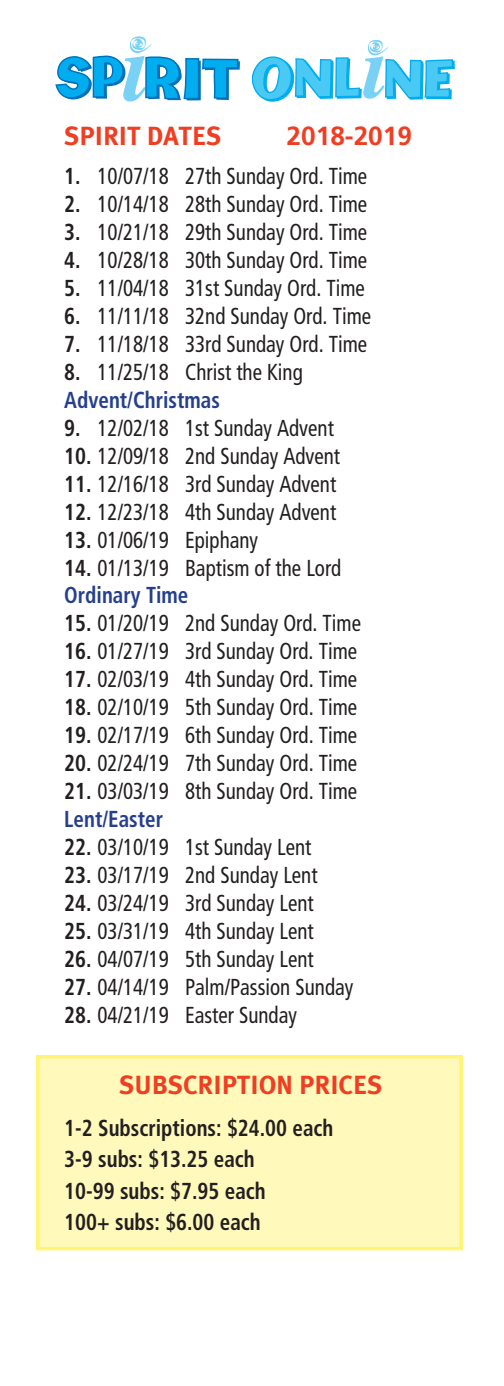
<style>
.page{position:relative;width:504px;height:1386px;background:#fff}
.page>*{position:absolute;margin:0;border:0;box-sizing:border-box;transform-origin:0 0}
.t1{font:700 26.25px "Meta Plus";color:#ef3e22}
.t2{font:700 26.25px "Frutiger";color:#ef3e22}
.t3{font:condensed 23.1px/28px "Frutiger";color:#231f20;scale:.91 1}
.t4{font:700 condensed 23.1px/31.5px "Frutiger";color:#231f20;scale:.91 1}
.s1{font-weight:700}
.s2{font-weight:700;color:#253f8e}
</style>
<div class="page">
<div style="left:36px;top:1055px;width:427px;height:195px;background:#fff9bc;border:4px solid #fff573"></div>
<svg style="left:251px;top:40px;width:204px;height:62px"></svg>
<svg style="left:55px;top:36px;width:185px;height:65px"></svg>
<p class="t1" style="left:64px;top:121px;width:159px">SPIRIT DATES</p>
<p class="t2" style="left:287px;top:120px;width:127px">2018-2019</p>
<p class="t3" style="left:64px;top:162px;width:334px"><span class="s1">1.</span> 10/07/18 27th Sunday Ord. Time</p>
<p class="t3" style="left:64px;top:190px;width:334px"><span class="s1">2.</span> 10/14/18 28th Sunday Ord. Time</p>
<p class="t3" style="left:64px;top:218px;width:334px"><span class="s1">3.</span> 10/21/18 29th Sunday Ord. Time</p>
<p class="t3" style="left:64px;top:246px;width:334px"><span class="s1">4.</span> 10/28/18 30th Sunday Ord. Time</p>
<p class="t3" style="left:64px;top:274px;width:332px"><span class="s1">5.</span> 11/04/18 31st Sunday Ord. Time</p>
<p class="t3" style="left:64px;top:302px;width:339px"><span class="s1">6.</span> 11/11/18 32nd Sunday Ord. Time</p>
<p class="t3" style="left:64px;top:330px;width:334px"><span class="s1">7.</span> 11/18/18 33rd Sunday Ord. Time</p>
<p class="t3" style="left:64px;top:358px;width:264px"><span class="s1">8.</span> 11/25/18 Christ the King<br><span class="s2">Advent/Christmas</span></p>
<p class="t3" style="left:64px;top:414px;width:298px"><span class="s1">9.</span> 12/02/18 1st Sunday Advent</p>
<p class="t3" style="left:64px;top:442px;width:305px"><span class="s1">10.</span> 12/09/18 2nd Sunday Advent</p>
<p class="t3" style="left:64px;top:470px;width:300px"><span class="s1">11.</span> 12/16/18 3rd Sunday Advent</p>
<p class="t3" style="left:64px;top:498px;width:300px"><span class="s1">12.</span> 12/23/18 4th Sunday Advent</p>
<p class="t3" style="left:64px;top:526px;width:215px"><span class="s1">13.</span> 01/06/19 Epiphany</p>
<p class="t3" style="left:64px;top:554px;width:306px"><span class="s1">14.</span> 01/13/19 Baptism of the Lord<br><span class="s2">Ordinary Time</span></p>
<p class="t3" style="left:64px;top:610px;width:328px"><span class="s1">15.</span> 01/20/19 2nd Sunday Ord. Time</p>
<p class="t3" style="left:64px;top:638px;width:323px"><span class="s1">16.</span> 01/27/19 3rd Sunday Ord. Time</p>
<p class="t3" style="left:64px;top:666px;width:323px"><span class="s1">17.</span> 02/03/19 4th Sunday Ord. Time</p>
<p class="t3" style="left:64px;top:694px;width:323px"><span class="s1">18.</span> 02/10/19 5th Sunday Ord. Time</p>
<p class="t3" style="left:64px;top:722px;width:323px"><span class="s1">19.</span> 02/17/19 6th Sunday Ord. Time</p>
<p class="t3" style="left:64px;top:750px;width:323px"><span class="s1">20.</span> 02/24/19 7th Sunday Ord. Time</p>
<p class="t3" style="left:64px;top:778px;width:323px"><span class="s1">21.</span> 03/03/19 8th Sunday Ord. Time<br><span class="s2">Lent/Easter</span></p>
<p class="t3" style="left:64px;top:834px;width:273px"><span class="s1">22.</span> 03/10/19 1st Sunday Lent</p>
<p class="t3" style="left:64px;top:862px;width:280px"><span class="s1">23.</span> 03/17/19 2nd Sunday Lent</p>
<p class="t3" style="left:64px;top:890px;width:276px"><span class="s1">24.</span> 03/24/19 3rd Sunday Lent</p>
<p class="t3" style="left:64px;top:918px;width:276px"><span class="s1">25.</span> 03/31/19 4th Sunday Lent</p>
<p class="t3" style="left:64px;top:946px;width:276px"><span class="s1">26.</span> 04/07/19 5th Sunday Lent</p>
<p class="t3" style="left:64px;top:974px;width:319px"><span class="s1">27.</span> 04/14/19 Palm/Passion Sunday</p>
<p class="t3" style="left:64px;top:1002px;width:257px"><span class="s1">28.</span> 04/21/19 Easter Sunday</p>
<p class="t1" style="left:119px;top:1069px;width:265px">SUBSCRIPTION PRICES</p>
<p class="t4" style="left:64px;top:1112px;width:297px">1-2 Subscriptions: $24.00 each<br>3-9 subs: $13.25 each<br>10-99 subs: $7.95 each<br>100+ subs: $6.00 each</p>
</div>
